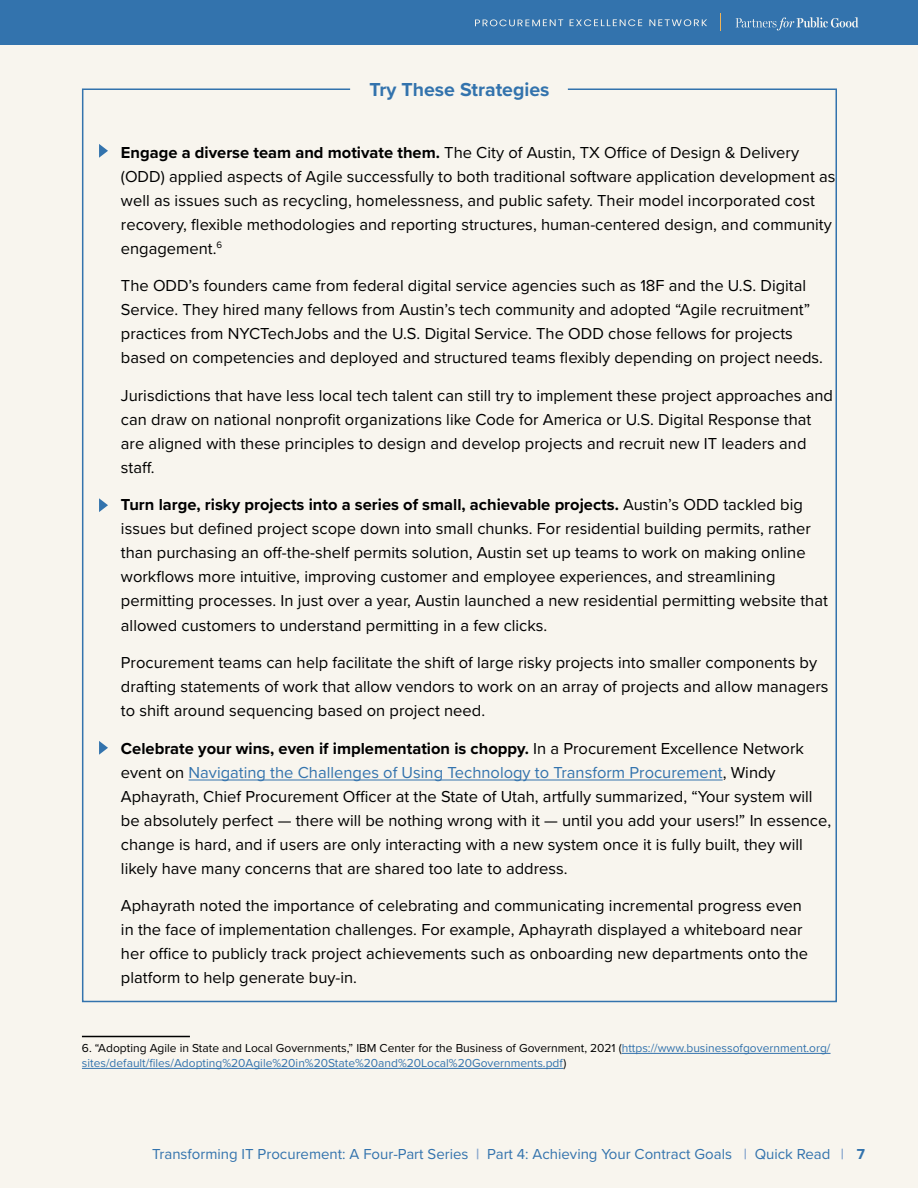
<style>
.page{position:relative;width:918px;height:1188px;background:#f8f5ee}
.page>*{position:absolute;margin:0;border:0;box-sizing:border-box;transform-origin:0 0}
.t1{font:700 19.5px "Proxima Nova";color:#3373ad}
.t2{font:16.5px/24px "Proxima Nova";color:#000}
.t3{font:15px "Proxima Nova";color:#3373ad}
.Footnote{font:12px/15px "Proxima Nova";color:#3373ad}
.s1{font-weight:700}
.s2{color:#3373ad}
.s3{color:#000}
.s4{font-weight:700;color:#8aa8ce}
</style>
<div class="page">
<div style="left:0;top:0;width:918px;height:45px;background:#3373ad"></div>
<svg style="left:735px;top:17px;width:124px;height:14px"></svg>
<svg style="left:475px;top:19px;width:88px;height:7px"></svg>
<svg style="left:570px;top:19px;width:72px;height:7px"></svg>
<svg style="left:649px;top:19px;width:58px;height:7px"></svg>
<svg style="left:720px;top:14px;width:1px;height:17px"></svg>
<svg style="left:99px;top:144px;width:9px;height:14px"></svg>
<svg style="left:99px;top:498px;width:9px;height:14px"></svg>
<svg style="left:99px;top:741px;width:9px;height:14px"></svg>
<hr style="left:189px;top:780px;width:534px;height:1px;background:#3373ad">
<hr style="left:82px;top:1036px;width:108px;height:1px;background:#000">
<hr style="left:622px;top:1053px;width:209px;height:1px;background:#3373ad">
<hr style="left:82px;top:1068px;width:481px;height:1px;background:#3373ad">
<h2 class="t1" style="left:369px;top:75px;width:182px">Try These Strategies</h2>
<p class="t2" style="left:121px;top:140px;width:716px"><span class="s1">Engage a diverse team and motivate them.</span> The City of Austin, TX Office of Design &amp; Delivery (ODD) applied aspects of Agile successfully to both traditional software application development as well as issues such as recycling, homelessness, and public safety. Their model incorporated cost recovery, flexible methodologies and reporting structures, human-centered design, and community engagement.<sup>6</sup></p>
<p class="t2" style="left:121px;top:273px;width:704px">The ODD’s founders came from federal digital service agencies such as 18F and the U.S. Digital Service. They hired many fellows from Austin’s tech community and adopted “Agile recruitment” practices from NYCTechJobs and the U.S. Digital Service. The ODD chose fellows for projects based on competencies and deployed and structured teams flexibly depending on project needs.</p>
<p class="t2" style="left:121px;top:383px;width:714px">Jurisdictions that have less local tech talent can still try to implement these project approaches and can draw on national nonprofit organizations like Code for America or U.S. Digital Response that are aligned with these principles to design and develop projects and recruit new IT leaders and staff.</p>
<p class="t2" style="left:121px;top:492px;width:709px"><span class="s1">Turn large, risky projects into a series of small, achievable projects.</span> Austin’s ODD tackled big issues but defined project scope down into small chunks. For residential building permits, rather than purchasing an off-the-shelf permits solution, Austin set up teams to work on making online workflows more intuitive, improving customer and employee experiences, and streamlining permitting processes. In just over a year, Austin launched a new residential permitting website that allowed customers to understand permitting in a few clicks.</p>
<p class="t2" style="left:121px;top:650px;width:709px">Procurement teams can help facilitate the shift of large risky projects into smaller components by drafting statements of work that allow vendors to work on an array of projects and allow managers to shift around sequencing based on project need.</p>
<p class="t2" style="left:121px;top:735px;width:712px"><span class="s1">Celebrate your wins, even if implementation is choppy.</span> In a Procurement Excellence Network event on <span class="s2">Navigating the Challenges of Using Technology to Transform Procurement</span>, Windy Aphayrath, Chief Procurement Officer at the State of Utah, artfully summarized, “Your system will be absolutely perfect — there will be nothing wrong with it — until you add your users!” In essence, change is hard, and if users are only interacting with a new system once it is fully built, they will likely have many concerns that are shared too late to address.</p>
<p class="t2" style="left:121px;top:893px;width:689px">Aphayrath noted the importance of celebrating and communicating incremental progress even in the face of implementation challenges. For example, Aphayrath displayed a whiteboard near her office to publicly track project achievements such as onboarding new departments onto the platform to help generate buy-in.</p>
<p class="Footnote" style="left:82px;top:1039px;width:750px"><span class="s3">6. “Adopting Agile in State and Local Governments,” IBM Center for the Business of Government, 2021 (</span>https://www.businessofgovernment.org/ sites/default/files/Adopting%20Agile%20in%20State%20and%20Local%20Governments.pdf<span class="s3">)</span></p>
<p class="t3" style="left:152px;top:1143px;width:714px">Transforming IT Procurement: A Four-Part Series <span class="s4">|</span> Part 4: Achieving Your Contract Goals <span class="s4">|</span> Quick Read <span class="s4">|</span> <span class="s1">7</span></p>
</div>
